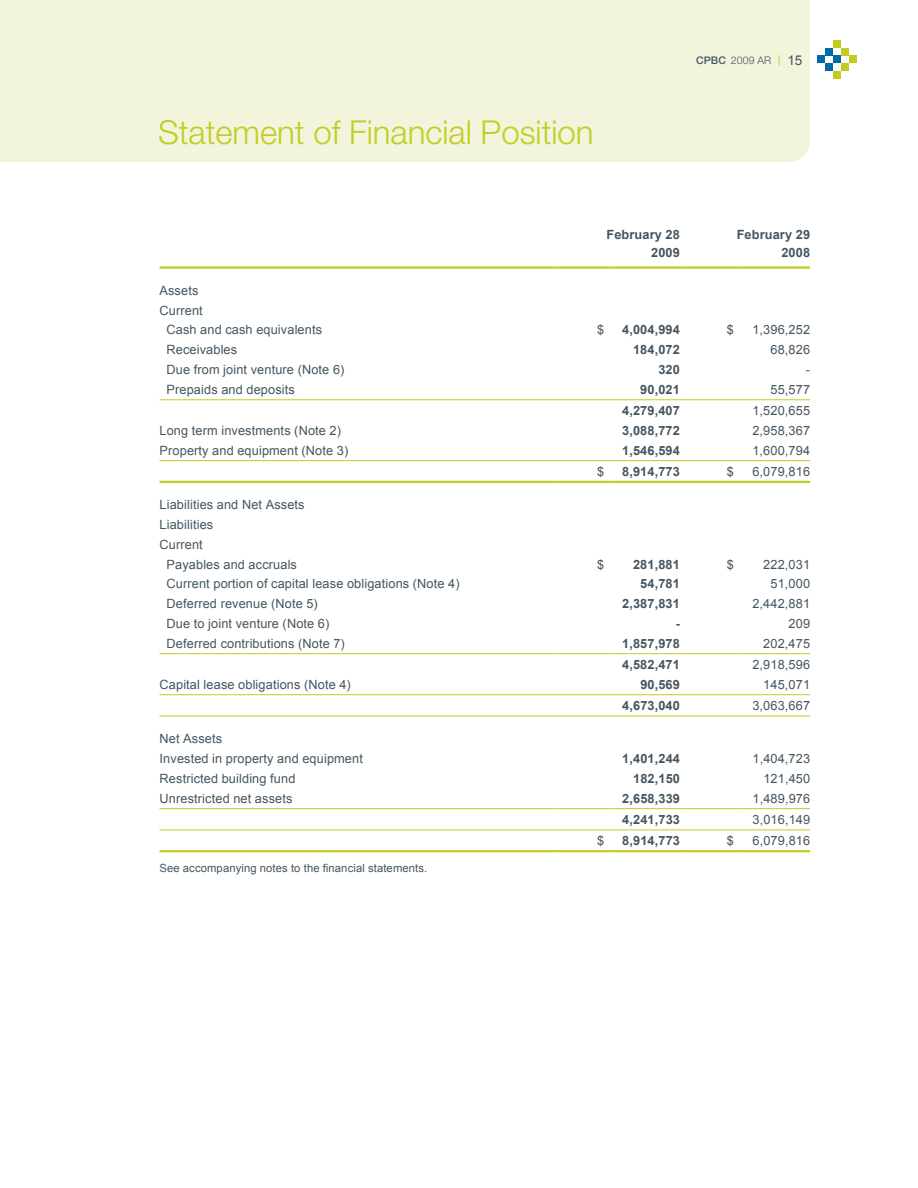
<style>
.page{position:relative;width:918px;height:1188px;background:#fff}
.page>*{position:absolute;margin:0;border:0;box-sizing:border-box;transform-origin:0 0}
.t1{font:300 33px "Helvetica Neue";color:#c2cd23}
.t2{font:12.75px/19.8px "Arial";letter-spacing:.01em;color:#455560}
.t3{font:700 12.75px/18px "Arial";letter-spacing:.01em;color:#455560;text-align:right}
.t4{font:11.25px "Arial";letter-spacing:.01em;color:#455560}
.t5{font:300 10.5px "Helvetica Neue";letter-spacing:.01em;color:#455560}
.s1{font-weight:500}
.s2{font-family:"Arial";font-weight:400;font-size:10.8px;color:#c2cd23}
.s3{font-family:"Arial";font-weight:400;font-size:13.5px}
</style>
<div class="page">
<div style="left:818px;top:56px;width:7px;height:7px;background:#006aa4"></div>
<div style="left:825px;top:63px;width:8px;height:8px;background:#006aa4"></div>
<div style="left:825px;top:48px;width:8px;height:8px;background:#006aa4"></div>
<div style="left:833px;top:56px;width:8px;height:7px;background:#006aa4"></div>
<div style="left:841px;top:48px;width:8px;height:8px;background:#c2cb20"></div>
<div style="left:841px;top:63px;width:8px;height:8px;background:#c2cb20"></div>
<div style="left:833px;top:40px;width:8px;height:8px;background:#c2cb20"></div>
<div style="left:833px;top:71px;width:8px;height:8px;background:#c2cb20"></div>
<div style="left:849px;top:56px;width:8px;height:7px;background:#c2cb20"></div>
<div style="left:0;top:0;width:810px;height:162px;background:#f2f4db"></div>
<hr style="left:160px;top:399px;width:396px;height:1px;background:#c2cd23">
<hr style="left:556px;top:399px;width:54px;height:1px;background:#c2cd23">
<hr style="left:610px;top:399px;width:76px;height:1px;background:#c2cd23">
<hr style="left:686px;top:399px;width:54px;height:1px;background:#c2cd23">
<hr style="left:740px;top:399px;width:70px;height:1px;background:#c2cd23">
<hr style="left:160px;top:460px;width:396px;height:1px;background:#c2cd23">
<hr style="left:556px;top:460px;width:54px;height:1px;background:#c2cd23">
<hr style="left:610px;top:460px;width:76px;height:1px;background:#c2cd23">
<hr style="left:686px;top:460px;width:54px;height:1px;background:#c2cd23">
<hr style="left:740px;top:460px;width:70px;height:1px;background:#c2cd23">
<hr style="left:160px;top:653px;width:396px;height:1px;background:#c2cd23">
<hr style="left:556px;top:653px;width:54px;height:1px;background:#c2cd23">
<hr style="left:610px;top:653px;width:76px;height:1px;background:#c2cd23">
<hr style="left:686px;top:653px;width:54px;height:1px;background:#c2cd23">
<hr style="left:740px;top:653px;width:70px;height:1px;background:#c2cd23">
<hr style="left:160px;top:694px;width:396px;height:1px;background:#c2cd23">
<hr style="left:556px;top:694px;width:54px;height:1px;background:#c2cd23">
<hr style="left:610px;top:694px;width:76px;height:1px;background:#c2cd23">
<hr style="left:686px;top:694px;width:54px;height:1px;background:#c2cd23">
<hr style="left:740px;top:694px;width:70px;height:1px;background:#c2cd23">
<hr style="left:160px;top:808px;width:396px;height:1px;background:#c2cd23">
<hr style="left:556px;top:808px;width:54px;height:1px;background:#c2cd23">
<hr style="left:610px;top:808px;width:76px;height:1px;background:#c2cd23">
<hr style="left:686px;top:808px;width:54px;height:1px;background:#c2cd23">
<hr style="left:740px;top:808px;width:70px;height:1px;background:#c2cd23">
<hr style="left:160px;top:830px;width:396px;height:1px;background:#c2cd23">
<hr style="left:556px;top:830px;width:54px;height:1px;background:#c2cd23">
<hr style="left:610px;top:830px;width:76px;height:1px;background:#c2cd23">
<hr style="left:686px;top:830px;width:54px;height:1px;background:#c2cd23">
<hr style="left:740px;top:830px;width:70px;height:1px;background:#c2cd23">
<hr style="left:160px;top:716px;width:396px;height:1px;background:#c2cd23">
<hr style="left:556px;top:716px;width:54px;height:1px;background:#c2cd23">
<hr style="left:610px;top:716px;width:76px;height:1px;background:#c2cd23">
<hr style="left:686px;top:716px;width:54px;height:1px;background:#c2cd23">
<hr style="left:740px;top:716px;width:70px;height:1px;background:#c2cd23">
<hr style="left:160px;top:850px;width:396px;height:2px;background:#c2cd23">
<hr style="left:556px;top:850px;width:54px;height:2px;background:#c2cd23">
<hr style="left:610px;top:850px;width:76px;height:2px;background:#c2cd23">
<hr style="left:686px;top:850px;width:54px;height:2px;background:#c2cd23">
<hr style="left:740px;top:850px;width:70px;height:2px;background:#c2cd23">
<hr style="left:160px;top:481px;width:396px;height:2px;background:#c2cd23">
<hr style="left:556px;top:481px;width:54px;height:2px;background:#c2cd23">
<hr style="left:610px;top:481px;width:76px;height:2px;background:#c2cd23">
<hr style="left:686px;top:481px;width:54px;height:2px;background:#c2cd23">
<hr style="left:740px;top:481px;width:70px;height:2px;background:#c2cd23">
<hr style="left:160px;top:266px;width:396px;height:3px;background:#c2cd23">
<hr style="left:556px;top:266px;width:54px;height:3px;background:#c2cd23">
<hr style="left:610px;top:266px;width:76px;height:3px;background:#c2cd23">
<hr style="left:686px;top:266px;width:54px;height:3px;background:#c2cd23">
<hr style="left:740px;top:266px;width:70px;height:3px;background:#c2cd23">
<h1 class="t1" style="left:158px;top:112px;width:437px">Statement of Financial Position</h1>
<p class="t5" style="left:696px;top:54px;width:108px"><span class="s1">CPBC</span> 2009 AR <span class="s2">|</span> <span class="s3">15</span></p>
<p class="t3" style="left:607px;top:226px;width:75px">February 28<br>2009</p>
<p class="t3" style="left:737px;top:226px;width:75px">February 29<br>2008</p>
<p class="t2" style="left:160px;top:281px;width:40px">Assets</p>
<p class="t2" style="left:160px;top:300px;width:45px">Current</p>
<p class="t2" style="left:167px;top:320px;width:157px">Cash and cash equivalents</p>
<p class="t2" style="left:597px;top:320px;width:9px">$</p>
<p class="t3" style="left:622px;top:321px;width:59px">4,004,994</p>
<p class="t2" style="left:727px;top:320px;width:9px">$</p>
<p class="t2" style="left:752px;top:320px;width:59px">1,396,252</p>
<p class="t2" style="left:167px;top:340px;width:72px">Receivables</p>
<p class="t3" style="left:633px;top:341px;width:48px">184,072</p>
<p class="t2" style="left:770px;top:340px;width:41px">68,826</p>
<p class="t2" style="left:167px;top:360px;width:179px">Due from joint venture (Note 6)</p>
<p class="t3" style="left:658px;top:361px;width:23px">320</p>
<p class="t2" style="left:806px;top:360px;width:6px">-</p>
<p class="t2" style="left:167px;top:380px;width:130px">Prepaids and deposits</p>
<p class="t3" style="left:640px;top:381px;width:41px">90,021</p>
<p class="t2" style="left:770px;top:380px;width:41px">55,577</p>
<p class="t3" style="left:622px;top:402px;width:59px">4,279,407</p>
<p class="t2" style="left:752px;top:401px;width:59px">1,520,655</p>
<p class="t2" style="left:160px;top:421px;width:183px">Long term investments (Note 2)</p>
<p class="t3" style="left:622px;top:422px;width:59px">3,088,772</p>
<p class="t2" style="left:752px;top:421px;width:59px">2,958,367</p>
<p class="t2" style="left:160px;top:440px;width:190px">Property and equipment (Note 3)</p>
<p class="t3" style="left:622px;top:442px;width:59px">1,546,594</p>
<p class="t2" style="left:752px;top:440px;width:59px">1,600,794</p>
<p class="t2" style="left:597px;top:462px;width:9px">$</p>
<p class="t3" style="left:622px;top:463px;width:59px">8,914,773</p>
<p class="t2" style="left:727px;top:462px;width:9px">$</p>
<p class="t2" style="left:752px;top:462px;width:59px">6,079,816</p>
<p class="t2" style="left:160px;top:495px;width:147px">Liabilities and Net Assets</p>
<p class="t2" style="left:160px;top:515px;width:55px">Liabilities</p>
<p class="t2" style="left:160px;top:535px;width:45px">Current</p>
<p class="t2" style="left:167px;top:554px;width:132px">Payables and accruals</p>
<p class="t2" style="left:597px;top:554px;width:9px">$</p>
<p class="t3" style="left:633px;top:556px;width:48px">281,881</p>
<p class="t2" style="left:727px;top:554px;width:9px">$</p>
<p class="t2" style="left:763px;top:554px;width:48px">222,031</p>
<p class="t2" style="left:167px;top:574px;width:295px">Current portion of capital lease obligations (Note 4)</p>
<p class="t3" style="left:640px;top:575px;width:41px">54,781</p>
<p class="t2" style="left:771px;top:574px;width:41px">51,000</p>
<p class="t2" style="left:167px;top:594px;width:153px">Deferred revenue (Note 5)</p>
<p class="t3" style="left:622px;top:595px;width:59px">2,387,831</p>
<p class="t2" style="left:752px;top:594px;width:59px">2,442,881</p>
<p class="t2" style="left:167px;top:614px;width:164px">Due to joint venture (Note 6)</p>
<p class="t3" style="left:676px;top:615px;width:6px">-</p>
<p class="t2" style="left:789px;top:614px;width:23px">209</p>
<p class="t2" style="left:167px;top:633px;width:180px">Deferred contributions (Note 7)</p>
<p class="t3" style="left:622px;top:635px;width:59px">1,857,978</p>
<p class="t2" style="left:763px;top:633px;width:48px">202,475</p>
<p class="t3" style="left:622px;top:656px;width:59px">4,582,471</p>
<p class="t2" style="left:752px;top:655px;width:59px">2,918,596</p>
<p class="t2" style="left:160px;top:675px;width:193px">Capital lease obligations (Note 4)</p>
<p class="t3" style="left:640px;top:676px;width:41px">90,569</p>
<p class="t2" style="left:763px;top:675px;width:48px">145,071</p>
<p class="t3" style="left:622px;top:697px;width:59px">4,673,040</p>
<p class="t2" style="left:752px;top:696px;width:59px">3,063,667</p>
<p class="t2" style="left:160px;top:729px;width:205px">Net Assets<br>Invested in property and equipment</p>
<p class="t3" style="left:622px;top:750px;width:59px">1,401,244</p>
<p class="t2" style="left:752px;top:749px;width:59px">1,404,723</p>
<p class="t2" style="left:160px;top:769px;width:137px">Restricted building fund</p>
<p class="t3" style="left:633px;top:770px;width:48px">182,150</p>
<p class="t2" style="left:763px;top:769px;width:48px">121,450</p>
<p class="t2" style="left:160px;top:788px;width:134px">Unrestricted net assets</p>
<p class="t3" style="left:622px;top:790px;width:59px">2,658,339</p>
<p class="t2" style="left:752px;top:788px;width:59px">1,489,976</p>
<p class="t3" style="left:622px;top:811px;width:59px">4,241,733</p>
<p class="t2" style="left:752px;top:810px;width:59px">3,016,149</p>
<p class="t2" style="left:597px;top:831px;width:9px">$</p>
<p class="t3" style="left:622px;top:832px;width:59px">8,914,773</p>
<p class="t2" style="left:727px;top:831px;width:9px">$</p>
<p class="t2" style="left:752px;top:831px;width:59px">6,079,816</p>
<p class="t4" style="left:160px;top:861px;width:269px">See accompanying notes to the financial statements.</p>
</div>
